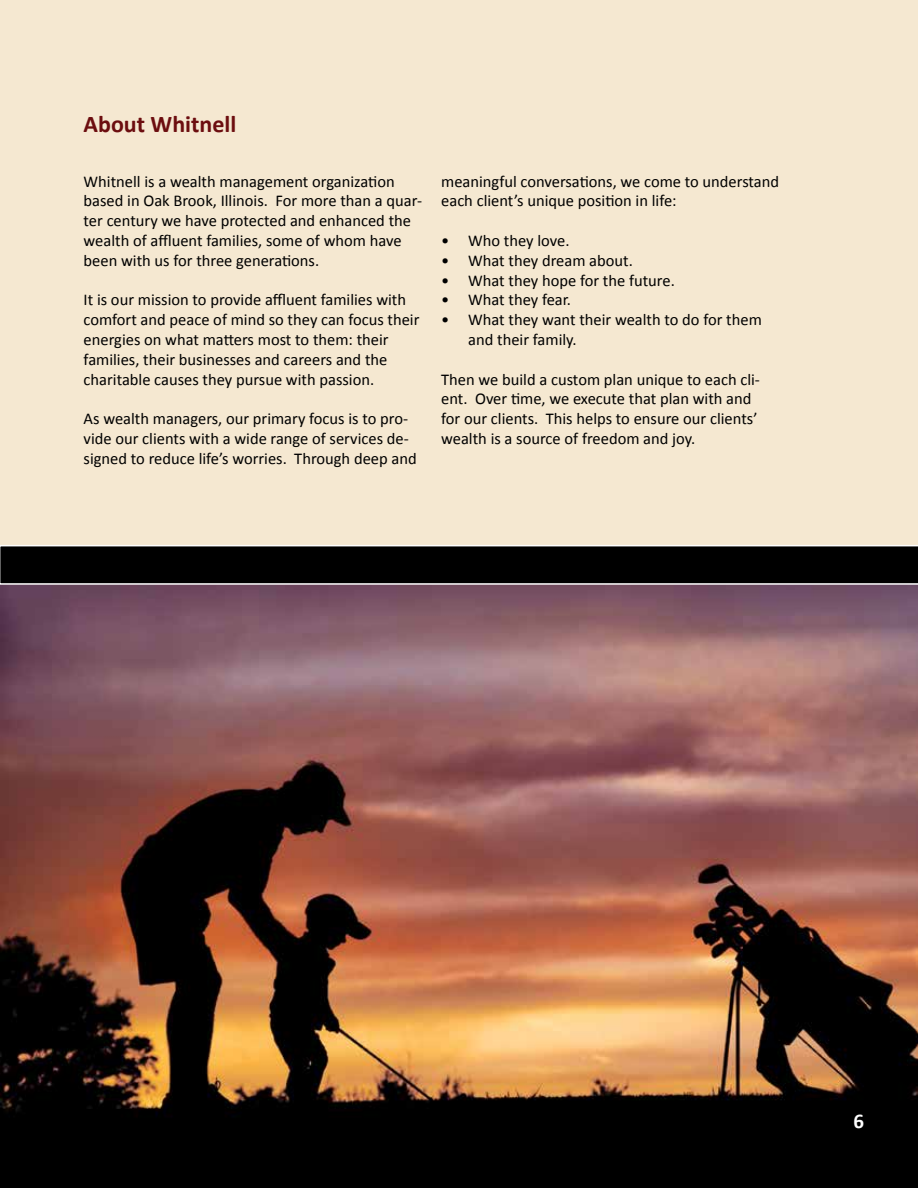
<style>
.page{position:relative;width:918px;height:1188px;background:#fff}
.page>*{position:absolute;margin:0;border:0;box-sizing:border-box;transform-origin:0 0}
.t1{font:700 24px "Calibri";color:#6c0d0f}
.t2{font:700 21px "Calibri";color:#fff}
.t3{font:16.5px/19.8px "Calibri";color:#000}
</style>
<div class="page">
<div style="left:0;top:0;width:918px;height:565px;background:#f5e8d1"></div>
<img style="left:0;top:585px;width:918px;height:603px">
<svg style="left:0;top:545px;width:918px;height:40px;background:#141414"></svg>
<h1 class="t1" style="left:84px;top:109px;width:154px">About Whitnell</h1>
<p class="t3" style="left:84px;top:170px;width:340px">Whitnell is a wealth management organization based in Oak Brook, Illinois. For more than a quar&shy;ter century we have protected and enhanced the wealth of affluent families, some of whom have been with us for three generations.</p>
<p class="t3" style="left:84px;top:289px;width:337px">It is our mission to provide affluent families with comfort and peace of mind so they can focus their energies on what matters most to them: their families, their businesses and careers and the charitable causes they pursue with passion.</p>
<p class="t3" style="left:84px;top:408px;width:335px">As wealth managers, our primary focus is to pro&shy;vide our clients with a wide range of services de&shy;signed to reduce life’s worries. Through deep and</p>
<p class="t3" style="left:441px;top:170px;width:339px">meaningful conversations, we come to understand each client’s unique position in life:</p>
<p class="t3" style="left:441px;top:230px;width:130px">• Who they love.</p>
<p class="t3" style="left:441px;top:250px;width:193px">• What they dream about.</p>
<p class="t3" style="left:441px;top:269px;width:235px">• What they hope for the future.</p>
<p class="t3" style="left:441px;top:289px;width:131px">• What they fear.</p>
<p class="t3" style="left:468px;top:309px;width:295px;text-indent:-27px">• What they want their wealth to do for them and their family.</p>
<p class="t3" style="left:441px;top:368px;width:320px">Then we build a custom plan unique to each cli&shy;ent. Over time, we execute that plan with and for our clients. This helps to ensure our clients’ wealth is a source of freedom and joy.</p>
<p class="t2" style="left:853px;top:1108px;width:12px">6</p>
</div>
